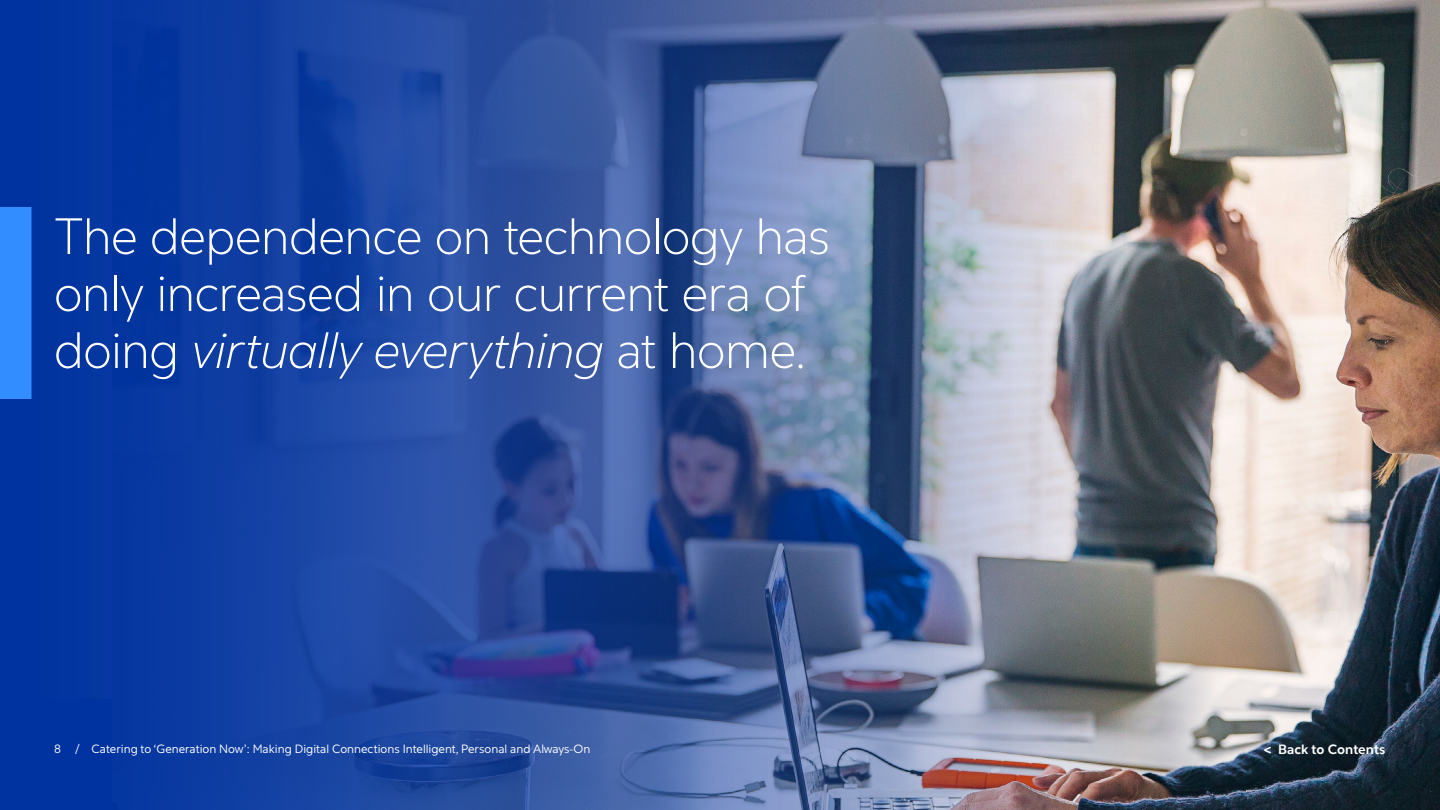
<style>
.page{position:relative;width:1440px;height:810px;background:#fff}
.page>*{position:absolute;margin:0;border:0;box-sizing:border-box;transform-origin:0 0}
.T2_Quote_large_34_38{font:300 51px/57px "Cognizant Sans";letter-spacing:-.015em;color:#fff}
.t1{font:700 13.5px "Cognizant Sans";color:#fff}
.t2{font:12px "Cognizant Sans";color:#fff}
.s1{font-style:italic}
</style>
<div class="page">
<img style="left:1125px;top:0;width:315px;height:810px">
<img style="left:0;top:0;width:1125px;height:810px">
<div style="left:0;top:207px;width:32px;height:192px;background:#328dff"></div>
<p class="T2_Quote_large_34_38" style="left:54px;top:209px;width:777px">The dependence on technology has only increased in our current era of doing <span class="s1">virtually everything</span> at home.</p>
<p class="t2" style="left:54px;top:742px;width:538px">8 / Catering to ‘Generation Now’: Making Digital Connections Intelligent, Personal and Always-On</p>
<p class="t1" style="left:1264px;top:740px;width:123px">&lt; Back to Contents</p>
</div>
